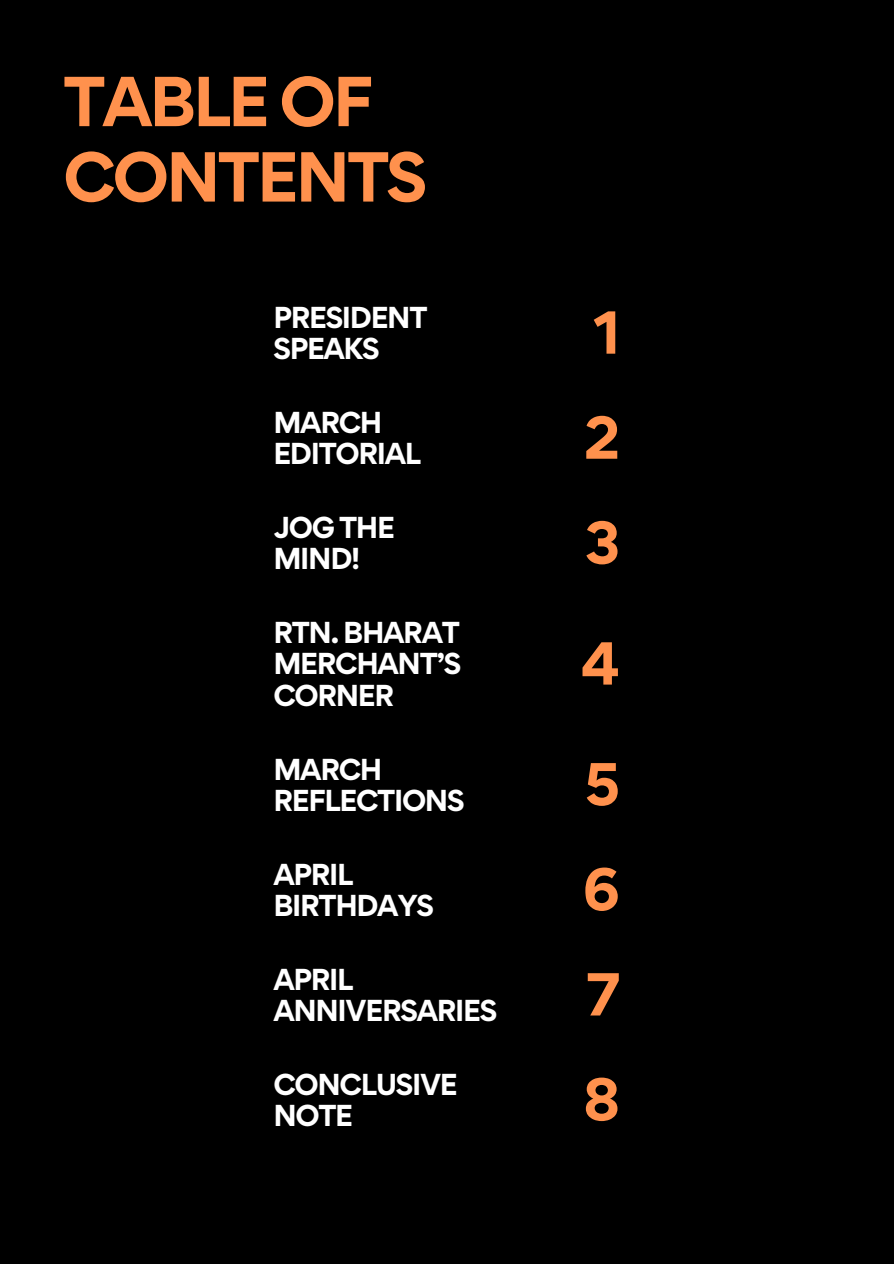
<style>
.page{position:relative;width:894px;height:1264px;background:#fff}
.page>*{position:absolute;margin:0;border:0;box-sizing:border-box;transform-origin:0 0}
.t1{font:700 63px/75.3px "Gordita";letter-spacing:-.05em;color:#ff914d}
.t2{font:700 54px/105px "Gordita";color:#ff914d}
.t3{font:700 27px/31.5px "Gordita";letter-spacing:-.05em;color:#fff}
</style>
<div class="page">
<div style="left:0;top:0;width:893px;height:1263px;background:#000"></div>
<h1 class="t1" style="left:63px;top:63px;width:366px">TABLE OF<br>CONTENTS</h1>
<p class="t3" style="left:273px;top:301px;width:156px">PRESIDENT<br>SPEAKS</p>
<h2 class="t2" style="left:583px;top:279px;width:38px">1<br>2</h2>
<p class="t3" style="left:273px;top:406px;width:149px">MARCH<br>EDITORIAL</p>
<p class="t3" style="left:273px;top:511px;width:123px">JOG THE<br>MIND!</p>
<p class="t3" style="left:273px;top:616px;width:189px;text-align:justify">RTN. BHARAT MERCHANT’S CORNER</p>
<p class="t3" style="left:273px;top:753px;width:193px">MARCH<br>REFLECTIONS</p>
<p class="t3" style="left:273px;top:858px;width:162px">APRIL<br>BIRTHDAYS</p>
<p class="t3" style="left:273px;top:963px;width:225px">APRIL<br>ANNIVERSARIES</p>
<p class="t3" style="left:273px;top:1068px;width:186px">CONCLUSIVE<br>NOTE</p>
<h2 class="t2" style="left:584px;top:489px;width:37px">3</h2>
<h2 class="t2" style="left:580px;top:610px;width:41px">4</h2>
<h2 class="t2" style="left:584px;top:731px;width:37px">5</h2>
<h2 class="t2" style="left:582px;top:836px;width:39px">6</h2>
<h2 class="t2" style="left:586px;top:941px;width:36px">7</h2>
<h2 class="t2" style="left:583px;top:1046px;width:39px">8</h2>
</div>
